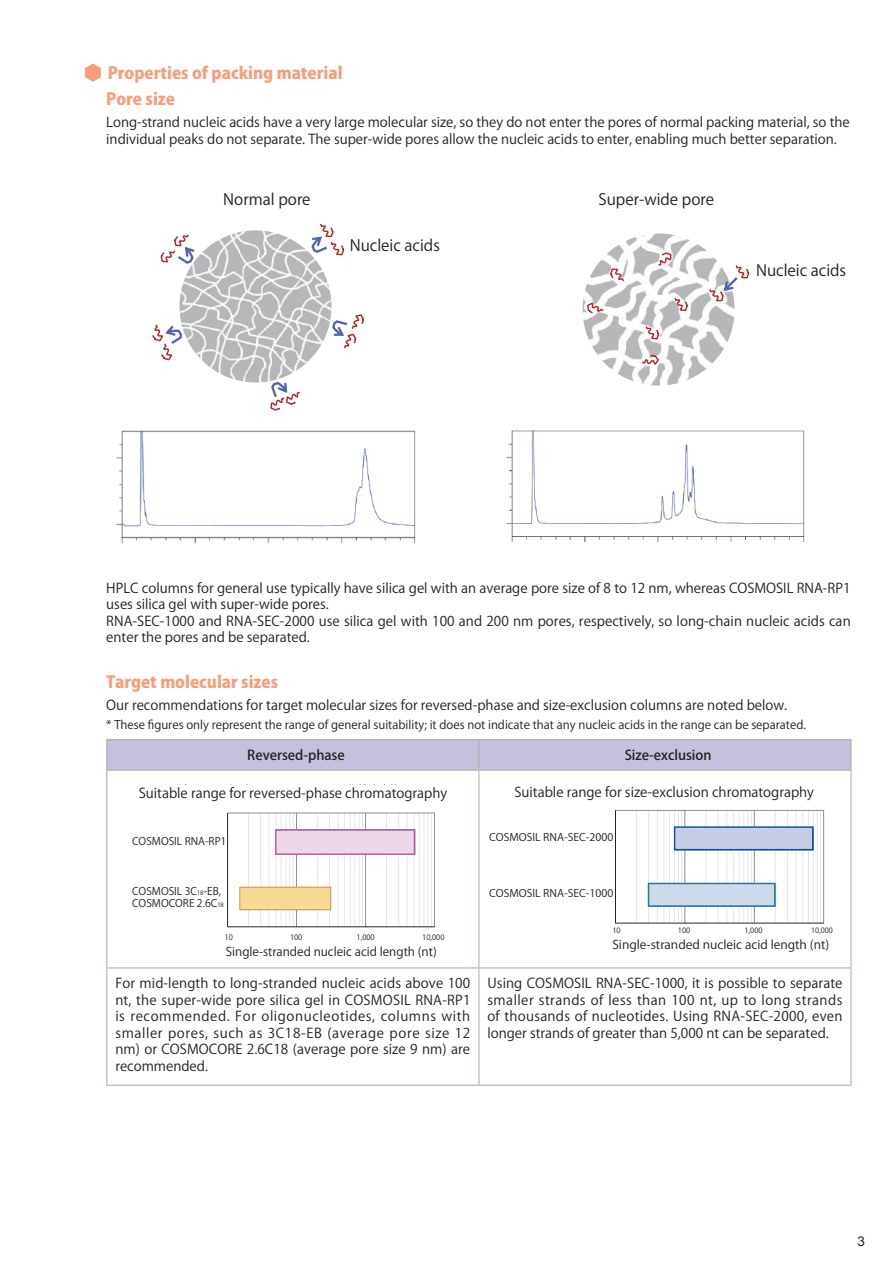
<style>
.page{position:relative;width:893px;height:1263px;background:#fff}
.page>*{position:absolute;margin:0;border:0;box-sizing:border-box;transform-origin:0 0}
.t1{font:800 16.5px/25.8px "Koz Go Pro";color:#f79e79}
.t2{font:15.45px "Koz Go Pro Regular 90 msp RKSJ H";color:#231f20}
.t3{font:13.5px/16.5px "Koz Go Pro";color:#231f20}
.t4{font:13.5px "Koz Go Pro Regular 90 msp RKSJ H";color:#231f20}
.t5{font:500 13.5px "Koz Go Pro";color:#231f20}
.t6{font:13.5px "Arial";color:#231f20}
.t7{font:12px "Koz Go Pro Regular 90 msp RKSJ H";color:#231f20}
.t8{font:11.7px "Koz Go Pro";color:#231f20}
.t9{font:10.5px/12px "Koz Go Pro Regular 90 msp RKSJ H";color:#231f20}
.t10{font:7.5px "Koz Go Pro Regular 90 msp RKSJ H";color:#231f20}
.t11{font:7.35px "Koz Go Pro Regular 90 msp RKSJ H";color:#231f20}
.s1{font-size:6px}
</style>
<div class="page">
<svg style="left:85px;top:63px;width:16px;height:19px"></svg>
<img style="left:117px;top:430px;width:299px;height:113px">
<img style="left:506px;top:430px;width:299px;height:111px">
<svg style="left:311px;top:224px;width:33px;height:31px"></svg>
<svg style="left:161px;top:234px;width:34px;height:30px"></svg>
<svg style="left:152px;top:324px;width:30px;height:36px"></svg>
<svg style="left:332px;top:314px;width:32px;height:34px"></svg>
<svg style="left:270px;top:382px;width:30px;height:28px"></svg>
<img style="left:179px;top:230px;width:153px;height:152px;border-radius:76px">
<img style="left:583px;top:233px;width:152px;height:153px;border-radius:76px">
<svg style="left:709px;top:265px;width:40px;height:36px"></svg>
<svg style="left:674px;top:298px;width:14px;height:13px"></svg>
<svg style="left:658px;top:252px;width:13px;height:14px"></svg>
<svg style="left:645px;top:326px;width:14px;height:13px"></svg>
<svg style="left:610px;top:268px;width:14px;height:13px"></svg>
<svg style="left:642px;top:355px;width:17px;height:10px"></svg>
<svg style="left:587px;top:303px;width:17px;height:10px"></svg>
<div style="left:107px;top:740px;width:743px;height:30px;background:#c3c1de"></div>
<hr style="left:106px;top:740px;width:1px;height:30px;background:#b5a9a5">
<hr style="left:106px;top:739px;width:373px;height:1px;background:#b5a9a5">
<hr style="left:478px;top:740px;width:1px;height:30px;background:#b5a9a5">
<hr style="left:850px;top:740px;width:1px;height:30px;background:#b5a9a5">
<hr style="left:479px;top:739px;width:372px;height:1px;background:#b5a9a5">
<hr style="left:106px;top:771px;width:1px;height:196px;background:#b5a9a5">
<hr style="left:106px;top:770px;width:373px;height:1px;background:#b5a9a5">
<hr style="left:478px;top:771px;width:1px;height:196px;background:#b5a9a5">
<hr style="left:850px;top:771px;width:1px;height:196px;background:#b5a9a5">
<hr style="left:479px;top:770px;width:372px;height:1px;background:#b5a9a5">
<hr style="left:106px;top:968px;width:1px;height:117px;background:#b5a9a5">
<hr style="left:106px;top:967px;width:373px;height:1px;background:#b5a9a5">
<hr style="left:106px;top:1085px;width:373px;height:1px;background:#b5a9a5">
<hr style="left:478px;top:968px;width:1px;height:117px;background:#b5a9a5">
<hr style="left:850px;top:968px;width:1px;height:117px;background:#b5a9a5">
<hr style="left:479px;top:967px;width:372px;height:1px;background:#b5a9a5">
<hr style="left:479px;top:1085px;width:372px;height:1px;background:#b5a9a5">
<img style="left:176px;top:784px;width:259px;height:144px">
<svg style="left:275px;top:829px;width:141px;height:26px;background:#e3c5de"></svg>
<div style="left:149px;top:837px;width:76px;height:70px;background:#fff"></div>
<div style="left:172px;top:785px;width:242px;height:14px;background:#fff"></div>
<img style="left:615px;top:810px;width:210px;height:114px">
<img style="left:675px;top:850px;width:138px;height:1px">
<svg style="left:674px;top:826px;width:140px;height:24px;background:#b0bcdd"></svg>
<svg style="left:648px;top:883px;width:128px;height:24px;background:#b7cbe2"></svg>
<p class="t1" style="left:106px;top:61px;width:238px">Properties of packing material<br>Pore size</p>
<p class="t3" style="left:106px;top:114px;width:745px">Long-strand nucleic acids have a very large molecular size, so they do not enter the pores of normal packing material, so the individual peaks do not separate. The super-wide pores allow the nucleic acids to enter, enabling much better separation.</p>
<p class="t2" style="left:223px;top:189px;width:89px">Normal pore</p>
<p class="t2" style="left:598px;top:189px;width:117px">Super-wide pore</p>
<p class="t2" style="left:350px;top:236px;width:92px">Nucleic acids</p>
<p class="t2" style="left:756px;top:261px;width:92px">Nucleic acids</p>
<p class="t3" style="left:106px;top:580px;width:746px">HPLC columns for general use typically have silica gel with an average pore size of 8 to 12 nm, whereas COSMOSIL RNA-RP1 uses silica gel with super-wide pores.<br>RNA-SEC-1000 and RNA-SEC-2000 use silica gel with 100 and 200 nm pores, respectively, so long-chain nucleic acids can enter the pores and be separated.</p>
<p class="t1" style="left:106px;top:670px;width:173px">Target molecular sizes</p>
<p class="t3" style="left:106px;top:697px;width:682px">Our recommendations for target molecular sizes for reversed-phase and size-exclusion columns are noted below.</p>
<p class="t8" style="left:106px;top:717px;width:701px">* These figures only represent the range of general suitability; it does not indicate that any nucleic acids in the range can be separated.</p>
<p class="t5" style="left:247px;top:746px;width:99px">Reversed-phase</p>
<p class="t5" style="left:625px;top:746px;width:88px">Size-exclusion</p>
<p class="t4" style="left:139px;top:784px;width:310px">Suitable range for reversed-phase chromatography</p>
<p class="t4" style="left:514px;top:783px;width:301px">Suitable range for size-exclusion chromatography</p>
<p class="t9" style="left:132px;top:836px;width:96px">COSMOSIL RNA-RP1</p>
<p class="t9" style="left:489px;top:831px;width:126px">COSMOSIL RNA-SEC-2000</p>
<p class="t9" style="left:132px;top:885px;width:93px">COSMOSIL 3C<span class="s1">18</span>-EB,<br>COSMOCORE 2.6C<span class="s1">18</span></p>
<p class="t9" style="left:489px;top:888px;width:126px">COSMOSIL RNA-SEC-1000</p>
<p class="t10" style="left:225px;top:933px;width:10px">10</p>
<p class="t10" style="left:290px;top:933px;width:14px">100</p>
<p class="t10" style="left:357px;top:933px;width:20px">1,000</p>
<p class="t10" style="left:422px;top:933px;width:24px">10,000</p>
<p class="t10" style="left:423px;top:933px;width:24px">10,000</p>
<p class="t7" style="left:226px;top:944px;width:212px">Single-stranded nucleic acid length (nt)</p>
<p class="t11" style="left:612px;top:925px;width:10px">10</p>
<p class="t11" style="left:678px;top:925px;width:14px">100</p>
<p class="t11" style="left:744px;top:925px;width:20px">1,000</p>
<p class="t11" style="left:811px;top:925px;width:23px">10,000</p>
<p class="t7" style="left:612px;top:936px;width:218px">Single-stranded nucleic acid length (nt)</p>
<p class="t3" style="left:115px;top:975px;width:357px;text-align:justify">For mid-length to long-stranded nucleic acids above 100 nt, the super-wide pore silica gel in COSMOSIL RNA-RP1 is recommended. For oligonucleotides, columns with smaller pores, such as 3C18-EB (average pore size 12 nm) or COSMOCORE 2.6C18 (average pore size 9 nm) are recommended.</p>
<p class="t3" style="left:487px;top:975px;width:357px;text-align:justify">Using COSMOSIL RNA-SEC-1000, it is possible to separate smaller strands of less than 100 nt, up to long strands of thousands of nucleotides. Using RNA-SEC-2000, even longer strands of greater than 5,000 nt can be separated.</p>
<p class="t6" style="left:857px;top:1232px;width:9px">3</p>
</div>
